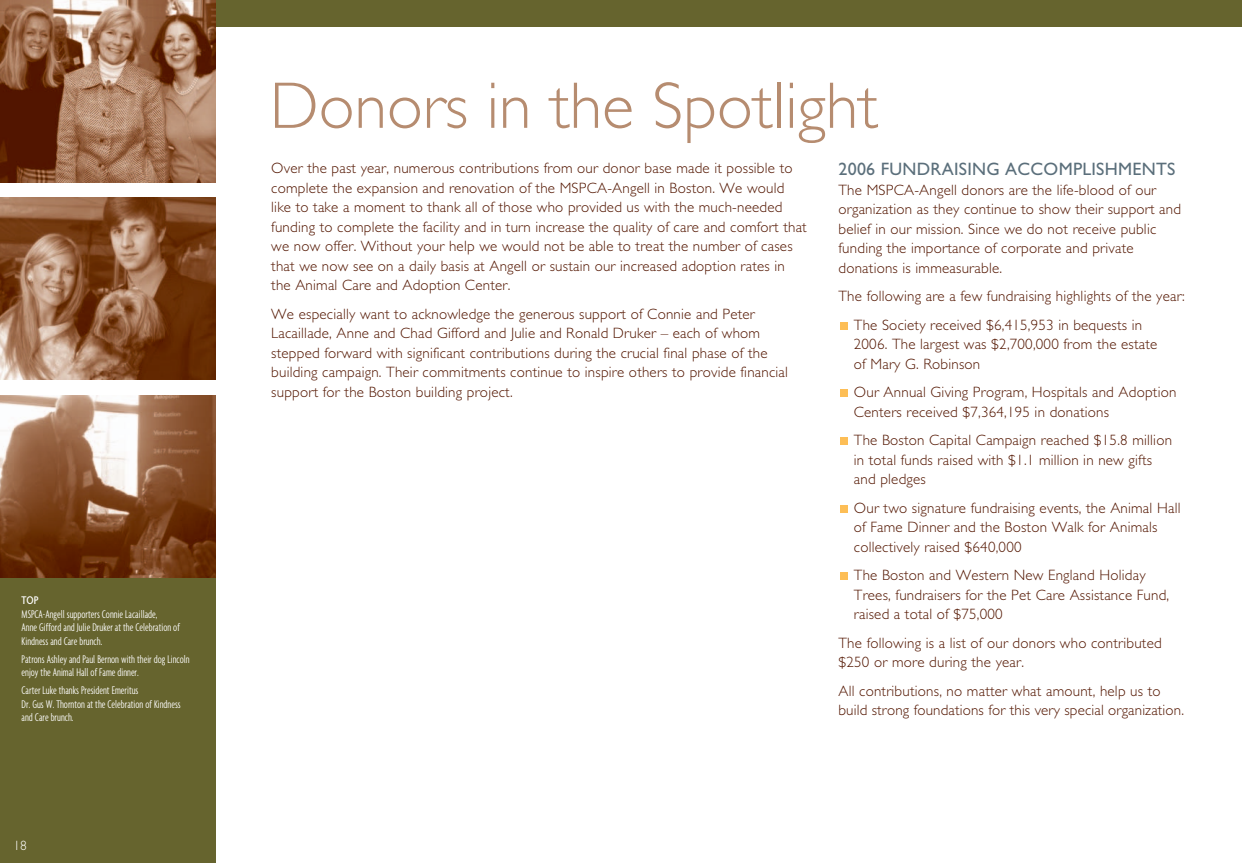
<style>
.page{position:relative;width:1242px;height:864px;background:#fff}
.page>*{position:absolute;margin:0;border:0;box-sizing:border-box;transform-origin:0 0}
.t1{font:300 66.15px "Gill Sans";color:#b68c70}
.t2{font:18px "Gill Sans";letter-spacing:.015em;color:#5b6f7b}
.t3{font:300 15px/19.5px "Gill Sans";letter-spacing:.015em;color:#531600}
.t4{font:300 13.5px "Gill Sans";color:#fff}
.t5{font:300 extra-condensed 12px/13.5px "Agenda";color:#fff}
.t6{font:500 condensed 12px "Agenda";color:#fff}
</style>
<div class="page">
<div style="left:0;top:508px;width:216px;height:355px;background:#66642e"></div>
<img style="left:0;top:0;width:216px;height:182px">
<img style="left:0;top:198px;width:216px;height:182px">
<img style="left:0;top:395px;width:216px;height:183px">
<div style="left:216px;top:0;width:1026px;height:27px;background:#66642e"></div>
<div style="left:840px;top:572px;width:8px;height:8px;background:#fdbe56"></div>
<div style="left:840px;top:505px;width:8px;height:8px;background:#fdbe56"></div>
<div style="left:840px;top:438px;width:8px;height:7px;background:#fdbe56"></div>
<div style="left:840px;top:390px;width:8px;height:7px;background:#fdbe56"></div>
<div style="left:840px;top:322px;width:8px;height:8px;background:#fdbe56"></div>
<p class="t6" style="left:22px;top:596px;width:18px">TOP</p>
<p class="t5" style="left:22px;top:608px;width:160px">MSPCA-Angell supporters Connie Lacaillade,<br>Anne Gifford and Julie Druker at the Celebration of<br>Kindness and Care brunch.</p>
<p class="t5" style="left:22px;top:653px;width:170px">Patrons Ashley and Paul Bernon with their dog Lincoln enjoy the Animal Hall of Fame dinner.</p>
<p class="t5" style="left:22px;top:685px;width:161px">Carter Luke thanks President Emeritus<br>Dr. Gus W. Thornton at the Celebration of Kindness and Care brunch.</p>
<p class="t4" style="left:14px;top:841px;width:15px">18</p>
<h1 class="t1" style="left:270px;top:82px;width:610px">Donors in the Spotlight</h1>
<p class="t2" style="left:838px;top:163px;width:339px">2006 FUNDRAISING ACCOMPLISHMENTS</p>
<p class="t3" style="left:838px;top:182px;width:344px">The MSPCA-Angell donors are the life-blood of our organization as they continue to show their support and belief in our mission. Since we do not receive public funding the importance of corporate and private donations is immeasurable.</p>
<p class="t3" style="left:854px;top:284px;width:332px;line-height:28.5px;text-indent:-15px">The following are a few fundraising highlights of the year:<br>The Society received $6,415,953 in bequests in</p>
<p class="t3" style="left:854px;top:336px;width:305px">2006. The largest was $2,700,000 from the estate of Mary G. Robinson</p>
<p class="t3" style="left:854px;top:384px;width:324px">Our Annual Giving Program, Hospitals and Adoption<br>Centers received $7,364,195 in donations</p>
<p class="t3" style="left:854px;top:432px;width:320px">The Boston Capital Campaign reached $15.8 million in total funds raised with $1.1 million in new gifts and pledges</p>
<p class="t3" style="left:854px;top:500px;width:328px">Our two signature fundraising events, the Animal Hall of Fame Dinner and the Boston Walk for Animals collectively raised $640,000</p>
<p class="t3" style="left:854px;top:567px;width:317px">The Boston and Western New England Holiday<br>Trees, fundraisers for the Pet Care Assistance Fund, raised a total of $75,000</p>
<p class="t3" style="left:838px;top:635px;width:325px">The following is a list of our donors who contributed $250 or more during the year.</p>
<p class="t3" style="left:838px;top:682px;width:347px">All contributions, no matter what amount, help us to build strong foundations for this very special organization.</p>
<p class="t3" style="left:271px;top:160px;width:537px">Over the past year, numerous contributions from our donor base made it possible to complete the expansion and renovation of the MSPCA-Angell in Boston. We would like to take a moment to thank all of those who provided us with the much-needed funding to complete the facility and in turn increase the quality of care and comfort that we now offer. Without your help we would not be able to treat the number of cases that we now see on a daily basis at Angell or sustain our increased adoption rates in the Animal Care and Adoption Center.</p>
<p class="t3" style="left:271px;top:305px;width:518px">We especially want to acknowledge the generous support of Connie and Peter Lacaillade, Anne and Chad Gifford and Julie and Ronald Druker – each of whom stepped forward with significant contributions during the crucial final phase of the building campaign. Their commitments continue to inspire others to provide financial support for the Boston building project.</p>
</div>
